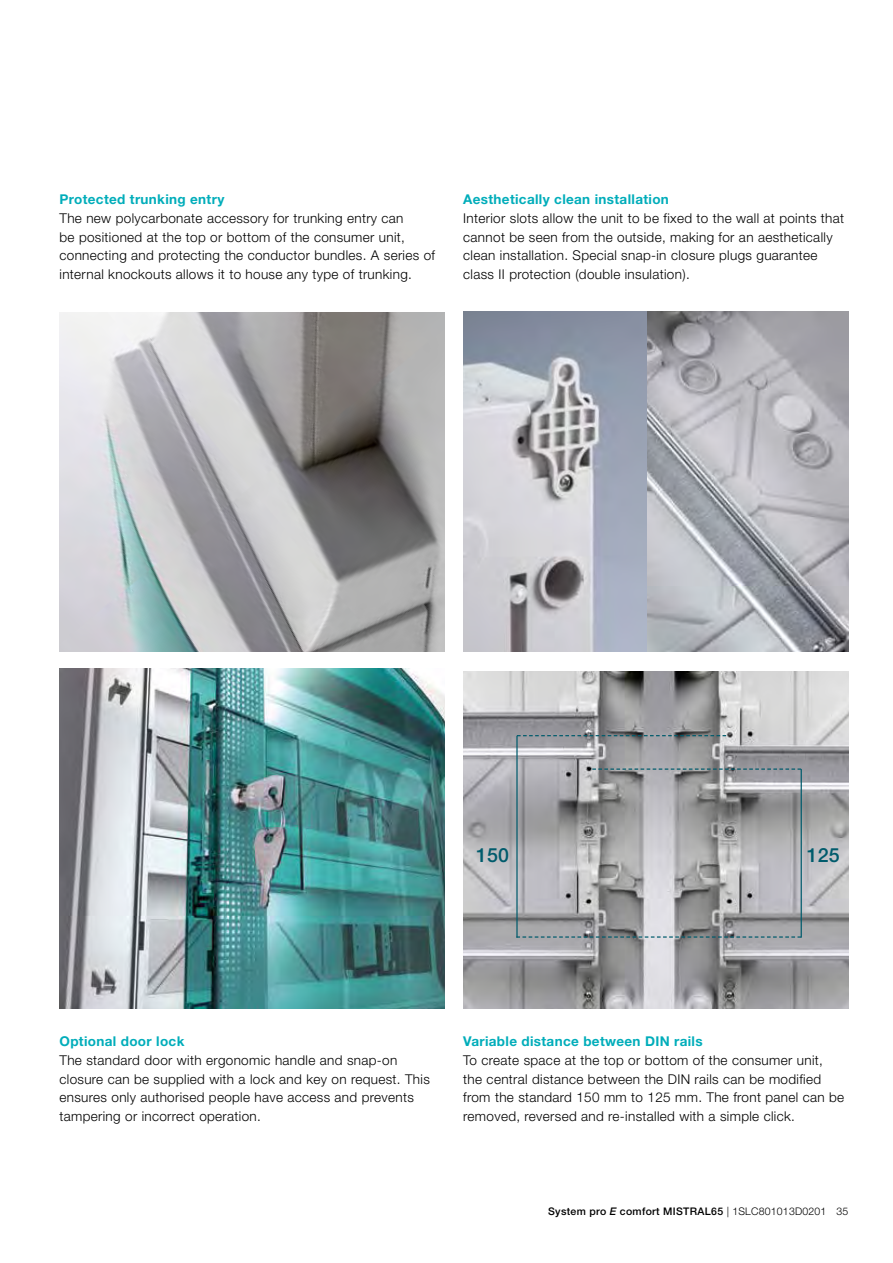
<style>
.page{position:relative;width:893px;height:1263px;background:#fff}
.page>*{position:absolute;margin:0;border:0;box-sizing:border-box;transform-origin:0 0}
.t1{font:500 19.5px "Helvetica Neue LT Std";color:#005b6c}
.t2{font:300 13.5px/18.8px "Helvetica Neue LT Std";letter-spacing:.025em;color:#000}
.t3{font:700 13.5px "Helvetica Neue LT Std";letter-spacing:.025em;color:#00adba}
.t4{font:500 10.5px "Helvetica Neue LT Std";letter-spacing:.03em;color:#000}
.s1{font-style:italic}
.s2{font-weight:300}
</style>
<div class="page">
<img style="left:60px;top:668px;width:385px;height:341px">
<img style="left:60px;top:312px;width:385px;height:340px">
<img style="left:646px;top:312px;width:202px;height:340px">
<img style="left:463px;top:312px;width:183px;height:340px">
<img style="left:463px;top:672px;width:385px;height:337px">
<hr style="left:516px;top:736px;width:2px;height:202px;background:#005b6c">
<hr style="left:801px;top:769px;width:1px;height:169px;background:#005b6c">
<svg style="left:517px;top:735px;width:209px;height:1px"></svg>
<svg style="left:516px;top:936px;width:285px;height:2px"></svg>
<svg style="left:592px;top:768px;width:209px;height:2px"></svg>
<p class="t3" style="left:60px;top:191px;width:166px">Protected trunking entry</p>
<p class="t2" style="left:60px;top:208px;width:377px">The new polycarbonate accessory for trunking entry can<br>be positioned at the top or bottom of the consumer unit, connecting and protecting the conductor bundles. A series of internal knockouts allows it to house any type of trunking.</p>
<p class="t3" style="left:463px;top:191px;width:207px">Aesthetically clean installation</p>
<p class="t2" style="left:463px;top:208px;width:382px">Interior slots allow the unit to be fixed to the wall at points that cannot be seen from the outside, making for an aesthetically clean installation. Special snap-in closure plugs guarantee class II protection (double insulation).</p>
<h1 class="t1" style="left:476px;top:843px;width:34px">150</h1>
<h1 class="t1" style="left:807px;top:843px;width:34px">125</h1>
<p class="t3" style="left:60px;top:1033px;width:126px">Optional door lock</p>
<p class="t2" style="left:60px;top:1050px;width:372px">The standard door with ergonomic handle and snap-on closure can be supplied with a lock and key on request. This ensures only authorised people have access and prevents tampering or incorrect operation.</p>
<p class="t3" style="left:463px;top:1033px;width:241px">Variable distance between DIN rails</p>
<p class="t2" style="left:463px;top:1050px;width:382px">To create space at the top or bottom of the consumer unit, the central distance between the DIN rails can be modified from the standard 150 mm to 125 mm. The front panel can be removed, reversed and re-installed with a simple click.</p>
<p class="t4" style="left:548px;top:1204px;width:302px">System pro <span class="s1">E</span> comfort MISTRAL65 <span class="s2">| 1SLC801013D0201 35</span></p>
</div>
